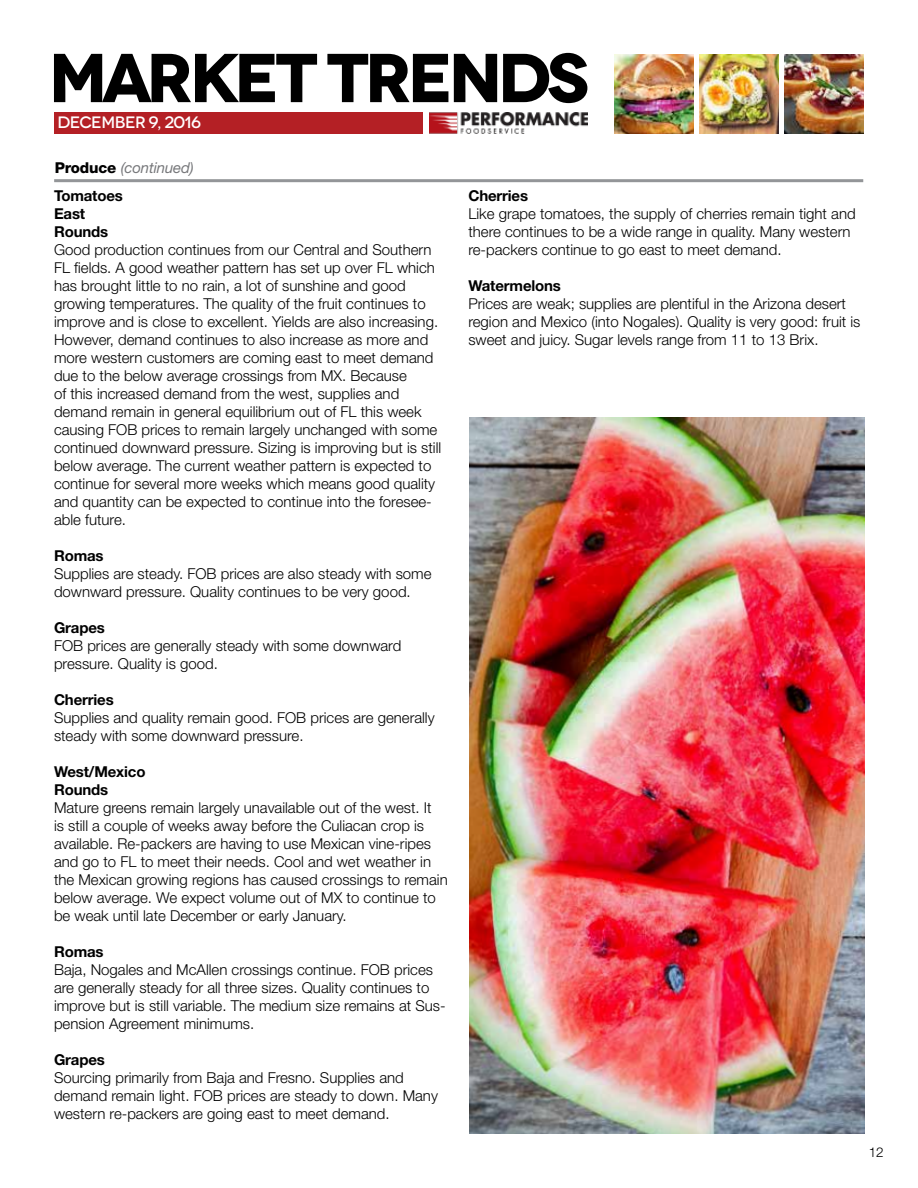
<style>
.page{position:relative;width:918px;height:1188px;background:#fff}
.page>*{position:absolute;margin:0;border:0;box-sizing:border-box;transform-origin:0 0}
.t1{font:700 69px "Novecentowide";letter-spacing:-.07em;color:#000}
.t2{font:500 16.5px "Novecentowide";letter-spacing:-.03em;color:#fff}
.t3{font:300 15px/18px "Helvetica Neue LT Std";color:#000}
.t4{font:700 15px/18px "Helvetica Neue LT Std";letter-spacing:-.01em;color:#000}
.t5{font:italic 15px/28px "Helvetica Neue LT Std";letter-spacing:-.01em;color:#77787b}
.t6{font:300 13.5px "Helvetica Neue LT Std";color:#000}
.s1{font-weight:800;font-style:normal;color:#000}
.s2{font-weight:700;font-style:normal;color:#000}
</style>
<div class="page">
<div style="left:55px;top:112px;width:368px;height:21px;background:#b42025"></div>
<img style="left:430px;top:112px;width:158px;height:21px">
<img style="left:614px;top:54px;width:80px;height:79px">
<img style="left:785px;top:54px;width:79px;height:79px">
<img style="left:699px;top:54px;width:80px;height:79px">
<hr style="left:54px;top:179px;width:809px;height:3px;background:#939598">
<img style="left:469px;top:417px;width:396px;height:716px">
<h1 class="t1" style="left:49px;top:35px;width:542px">MARKET TRENDS</h1>
<p class="t2" style="left:58px;top:113px;width:145px">DECEMBER 9, 2016</p>
<p class="t5" style="left:54px;top:153px;width:141px"><span class="s1">Produce</span> (continued)<br><span class="s2">Tomatoes</span></p>
<p class="t4" style="left:54px;top:204px;width:56px">East<br>Rounds</p>
<p class="t3" style="left:54px;top:240px;width:389px">Good production continues from our Central and Southern FL fields. A good weather pattern has set up over FL which has brought little to no rain, a lot of sunshine and good growing temperatures. The quality of the fruit continues to improve and is close to excellent. Yields are also increasing.<br>However, demand continues to also increase as more and more western customers are coming east to meet demand due to the below average crossings from MX. Because<br>of this increased demand from the west, supplies and demand remain in general equilibrium out of FL this week causing FOB prices to remain largely unchanged with some continued downward pressure. Sizing is improving but is still below average. The current weather pattern is expected to continue for several more weeks which means good quality and quantity can be expected to continue into the foresee&shy;able future.</p>
<p class="t4" style="left:54px;top:546px;width:51px">Romas</p>
<p class="t3" style="left:54px;top:564px;width:379px">Supplies are steady. FOB prices are also steady with some downward pressure. Quality continues to be very good.</p>
<p class="t4" style="left:54px;top:618px;width:52px">Grapes</p>
<p class="t3" style="left:54px;top:636px;width:349px">FOB prices are generally steady with some downward pressure. Quality is good.</p>
<p class="t4" style="left:54px;top:690px;width:61px">Cherries</p>
<p class="t3" style="left:54px;top:708px;width:382px">Supplies and quality remain good. FOB prices are generally steady with some downward pressure.</p>
<p class="t4" style="left:54px;top:762px;width:93px">West/Mexico<br>Rounds</p>
<p class="t3" style="left:54px;top:798px;width:395px">Mature greens remain largely unavailable out of the west. It<br>is still a couple of weeks away before the Culiacan crop is available. Re-packers are having to use Mexican vine-ripes and go to FL to meet their needs. Cool and wet weather in the Mexican growing regions has caused crossings to remain below average. We expect volume out of MX to continue to be weak until late December or early January.</p>
<p class="t4" style="left:54px;top:942px;width:51px">Romas</p>
<p class="t3" style="left:54px;top:960px;width:393px">Baja, Nogales and McAllen crossings continue. FOB prices are generally steady for all three sizes. Quality continues to improve but is still variable. The medium size remains at Sus&shy;pension Agreement minimums.</p>
<p class="t4" style="left:54px;top:1050px;width:52px">Grapes</p>
<p class="t3" style="left:54px;top:1068px;width:385px">Sourcing primarily from Baja and Fresno. Supplies and demand remain light. FOB prices are steady to down. Many western re-packers are going east to meet demand.</p>
<p class="t4" style="left:468px;top:186px;width:61px">Cherries</p>
<p class="t3" style="left:468px;top:204px;width:389px">Like grape tomatoes, the supply of cherries remain tight and there continues to be a wide range in quality. Many western re-packers continue to go east to meet demand.</p>
<p class="t4" style="left:468px;top:276px;width:94px">Watermelons</p>
<p class="t3" style="left:468px;top:294px;width:394px">Prices are weak; supplies are plentiful in the Arizona desert region and Mexico (into Nogales). Quality is very good: fruit is sweet and juicy. Sugar levels range from 11 to 13 Brix.</p>
<p class="t6" style="left:869px;top:1144px;width:17px">12</p>
</div>
